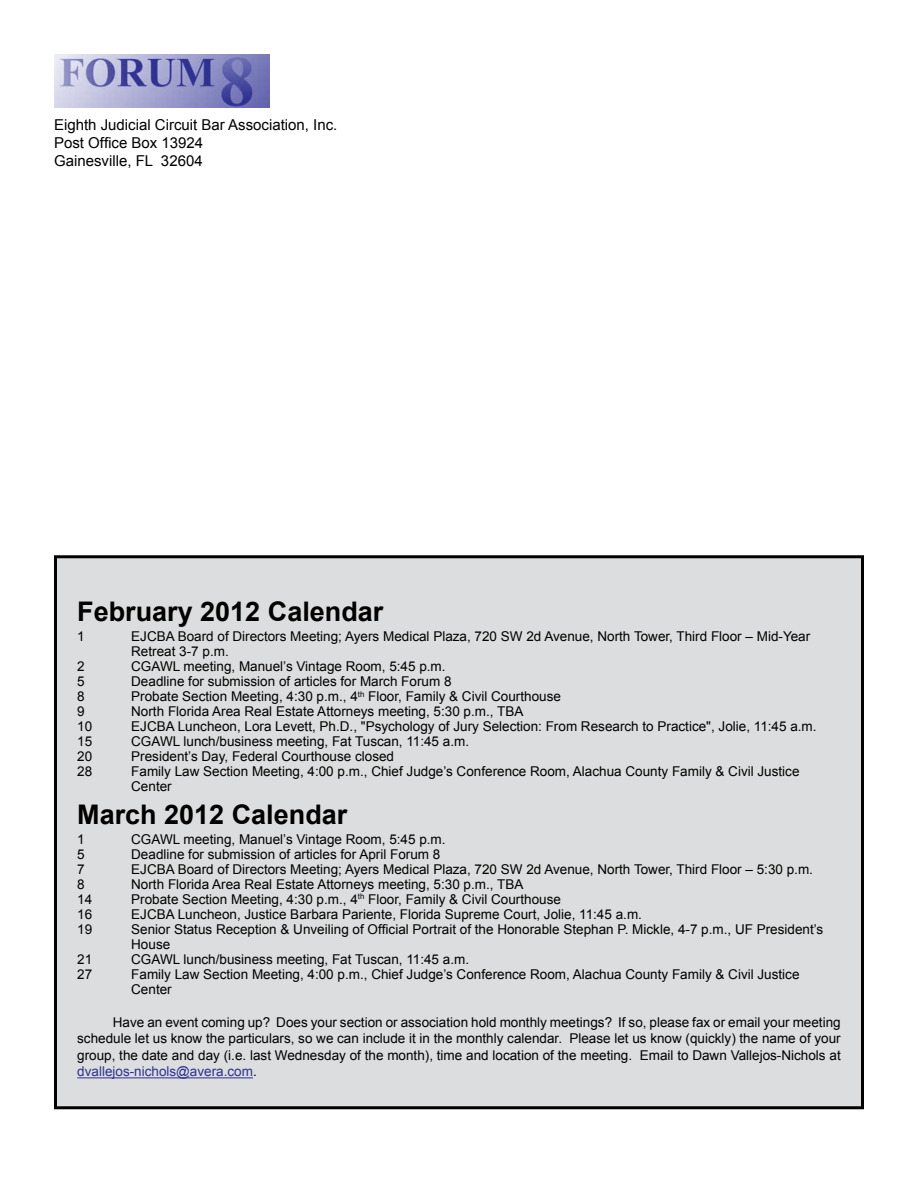
<style>
.page{position:relative;width:918px;height:1188px;background:#fff}
.page>*{position:absolute;margin:0;border:0;box-sizing:border-box;transform-origin:0 0}
.t1{font:700 27px "Arial";color:#000}
.t2{font:15px/18px "Arial";color:#000}
.t3{font:13.5px/15px "Arial";color:#000}
.s1{color:#2e3192}
</style>
<div class="page">
<img style="left:54px;top:54px;width:216px;height:54px">
<div style="left:56px;top:557px;width:806px;height:551px;background:#dcddde"></div>
<hr style="left:77px;top:1077px;width:176px;height:1px;background:#2e3192">
<div style="left:54px;top:555px;width:810px;height:554px;border:3px solid #000"></div>
<p class="t2" style="left:54px;top:116px;width:285px">Eighth Judicial Circuit Bar Association, Inc.<br>Post Office Box 13924<br>Gainesville, FL 32604</p>
<h1 class="t1" style="left:77px;top:593px;width:308px">February 2012 Calendar</h1>
<p class="t3" style="left:77px;top:629px;width:9px">1</p>
<p class="t3" style="left:131px;top:629px;width:681px">EJCBA Board of Directors Meeting; Ayers Medical Plaza, 720 SW 2d Avenue, North Tower, Third Floor – Mid-Year<br>Retreat 3-7 p.m.</p>
<p class="t3" style="left:77px;top:659px;width:9px">2</p>
<p class="t3" style="left:131px;top:659px;width:316px">CGAWL meeting, Manuel’s Vintage Room, 5:45 p.m.</p>
<p class="t3" style="left:77px;top:674px;width:9px">5</p>
<p class="t3" style="left:131px;top:674px;width:322px">Deadline for submission of articles for March Forum 8</p>
<p class="t3" style="left:77px;top:689px;width:9px">8</p>
<p class="t3" style="left:131px;top:689px;width:431px">Probate Section Meeting, 4:30 p.m., 4<sup>th</sup> Floor, Family &amp; Civil Courthouse</p>
<p class="t3" style="left:77px;top:704px;width:9px">9</p>
<p class="t3" style="left:131px;top:704px;width:394px">North Florida Area Real Estate Attorneys meeting, 5:30 p.m., TBA</p>
<p class="t3" style="left:77px;top:719px;width:17px">10</p>
<p class="t3" style="left:131px;top:719px;width:687px">EJCBA Luncheon, Lora Levett, Ph.D., "Psychology of Jury Selection: From Research to Practice", Jolie, 11:45 a.m.</p>
<p class="t3" style="left:77px;top:734px;width:17px">15</p>
<p class="t3" style="left:131px;top:734px;width:339px">CGAWL lunch/business meeting, Fat Tuscan, 11:45 a.m.</p>
<p class="t3" style="left:77px;top:749px;width:17px">20</p>
<p class="t3" style="left:131px;top:749px;width:264px">President’s Day, Federal Courthouse closed</p>
<p class="t3" style="left:77px;top:764px;width:17px">28</p>
<p class="t3" style="left:131px;top:764px;width:670px">Family Law Section Meeting, 4:00 p.m., Chief Judge’s Conference Room, Alachua County Family &amp; Civil Justice<br>Center</p>
<h1 class="t1" style="left:77px;top:796px;width:272px">March 2012 Calendar</h1>
<p class="t3" style="left:77px;top:832px;width:9px">1</p>
<p class="t3" style="left:131px;top:832px;width:316px">CGAWL meeting, Manuel’s Vintage Room, 5:45 p.m.</p>
<p class="t3" style="left:77px;top:847px;width:9px">5</p>
<p class="t3" style="left:131px;top:847px;width:311px">Deadline for submission of articles for April Forum 8</p>
<p class="t3" style="left:77px;top:862px;width:9px">7</p>
<p class="t3" style="left:131px;top:862px;width:683px">EJCBA Board of Directors Meeting; Ayers Medical Plaza, 720 SW 2d Avenue, North Tower, Third Floor – 5:30 p.m.</p>
<p class="t3" style="left:77px;top:877px;width:9px">8</p>
<p class="t3" style="left:131px;top:877px;width:394px">North Florida Area Real Estate Attorneys meeting, 5:30 p.m., TBA</p>
<p class="t3" style="left:77px;top:892px;width:17px">14</p>
<p class="t3" style="left:131px;top:892px;width:431px">Probate Section Meeting, 4:30 p.m., 4<sup>th</sup> Floor, Family &amp; Civil Courthouse</p>
<p class="t3" style="left:77px;top:907px;width:17px">16</p>
<p class="t3" style="left:131px;top:907px;width:512px">EJCBA Luncheon, Justice Barbara Pariente, Florida Supreme Court, Jolie, 11:45 a.m.</p>
<p class="t3" style="left:77px;top:922px;width:17px">19</p>
<p class="t3" style="left:131px;top:922px;width:694px">Senior Status Reception &amp; Unveiling of Official Portrait of the Honorable Stephan P. Mickle, 4-7 p.m., UF President’s<br>House</p>
<p class="t3" style="left:77px;top:952px;width:17px">21</p>
<p class="t3" style="left:131px;top:952px;width:339px">CGAWL lunch/business meeting, Fat Tuscan, 11:45 a.m.</p>
<p class="t3" style="left:77px;top:967px;width:17px">27</p>
<p class="t3" style="left:131px;top:967px;width:670px">Family Law Section Meeting, 4:00 p.m., Chief Judge’s Conference Room, Alachua County Family &amp; Civil Justice<br>Center</p>
<p class="t3" style="left:77px;top:1014px;width:765px;line-height:16.5px;text-align:justify;text-indent:36px">Have an event coming up? Does your section or association hold monthly meetings? If so, please fax or email your meeting schedule let us know the particulars, so we can include it in the monthly calendar. Please let us know (quickly) the name of your group, the date and day (i.e. last Wednesday of the month), time and location of the meeting. Email to Dawn Vallejos-Nichols at <span class="s1">dvallejos-nichols@avera.com</span>.</p>
</div>
